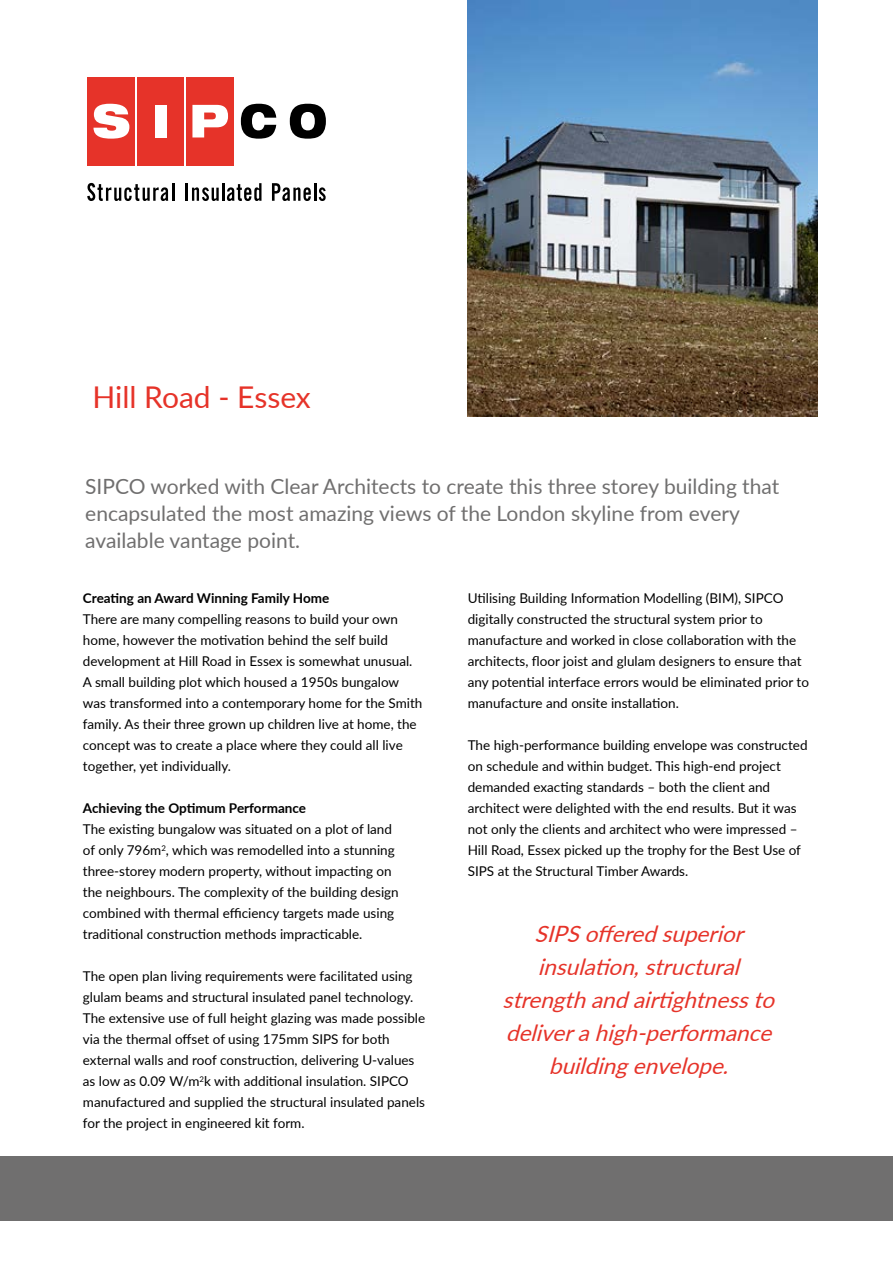
<style>
.page{position:relative;width:893px;height:1263px;background:#fff}
.page>*{position:absolute;margin:0;border:0;box-sizing:border-box;transform-origin:0 0}
.t1{font:30px "Lato";color:#e63329}
.t2{font:italic 22.5px/33px "Lato";color:#e63329;text-align:center}
.t3{font:21px/27px "Lato";color:#706f6f}
.t4{font:13.5px/21px "Lato";color:#000}
.t5{font:700 13.5px "Lato";color:#000}
</style>
<div class="page">
<div style="left:0;top:1157px;width:893px;height:64px;background:#706f6f"></div>
<div style="left:137px;top:78px;width:47px;height:88px;background:#e63329"></div>
<div style="left:87px;top:78px;width:48px;height:88px;background:#e63329"></div>
<div style="left:186px;top:78px;width:48px;height:88px;background:#e63329"></div>
<svg style="left:87px;top:183px;width:87px;height:18px"></svg>
<hr style="left:185px;top:183px;width:3px;height:18px;background:#000">
<svg style="left:192px;top:183px;width:69px;height:18px"></svg>
<svg style="left:272px;top:183px;width:54px;height:18px"></svg>
<svg style="left:93px;top:104px;width:36px;height:35px"></svg>
<svg style="left:192px;top:105px;width:36px;height:32px"></svg>
<svg style="left:241px;top:104px;width:35px;height:35px"></svg>
<svg style="left:290px;top:104px;width:36px;height:35px"></svg>
<div style="left:155px;top:105px;width:11px;height:32px;background:#fff"></div>
<img style="left:468px;top:0;width:349px;height:417px">
<h1 class="t1" style="left:92px;top:376px;width:220px">Hill Road - Essex</h1>
<h3 class="t3" style="left:85px;top:472px;width:696px">SIPCO worked with Clear Architects to create this three storey building that encapsulated the most amazing views of the London skyline from every available vantage point.</h3>
<p class="t5" style="left:83px;top:588px;width:248px">Creating an Award Winning Family Home</p>
<p class="t4" style="left:83px;top:608px;width:341px">There are many compelling reasons to build your own home, however the motivation behind the self build development at Hill Road in Essex is somewhat unusual.<br>A small building plot which housed a 1950s bungalow was transformed into a contemporary home for the Smith family. As their three grown up children live at home, the concept was to create a place where they could all live together, yet individually.</p>
<p class="t5" style="left:83px;top:798px;width:225px">Achieving the Optimum Performance</p>
<p class="t4" style="left:83px;top:818px;width:317px">The existing bungalow was situated on a plot of land of only 796m<sup>2</sup>, which was remodelled into a stunning three-storey modern property, without impacting on the neighbours. The complexity of the building design combined with thermal efficiency targets made using traditional construction methods impracticable.</p>
<p class="t4" style="left:83px;top:965px;width:344px">The open plan living requirements were facilitated using glulam beams and structural insulated panel technology.<br>The extensive use of full height glazing was made possible via the thermal offset of using 175mm SIPS for both external walls and roof construction, delivering U-values as low as 0.09 W/m<sup>2</sup>k with additional insulation. SIPCO manufactured and supplied the structural insulated panels for the project in engineered kit form.</p>
<p class="t4" style="left:468px;top:587px;width:343px">Utilising Building Information Modelling (BIM), SIPCO digitally constructed the structural system prior to manufacture and worked in close collaboration with the architects, floor joist and glulam designers to ensure that any potential interface errors would be eliminated prior to manufacture and onsite installation.</p>
<p class="t4" style="left:468px;top:734px;width:341px">The high-performance building envelope was constructed on schedule and within budget. This high-end project demanded exacting standards – both the client and architect were delighted with the end results. But it was not only the clients and architect who were impressed – Hill Road, Essex picked up the trophy for the Best Use of SIPS at the Structural Timber Awards.</p>
<h2 class="t2" style="left:503px;top:916px;width:281px">SIPSofferedsuperior insulation,structural strengthandairtightnessto deliverahigh-performance buildingenvelope.</h2>
</div>
